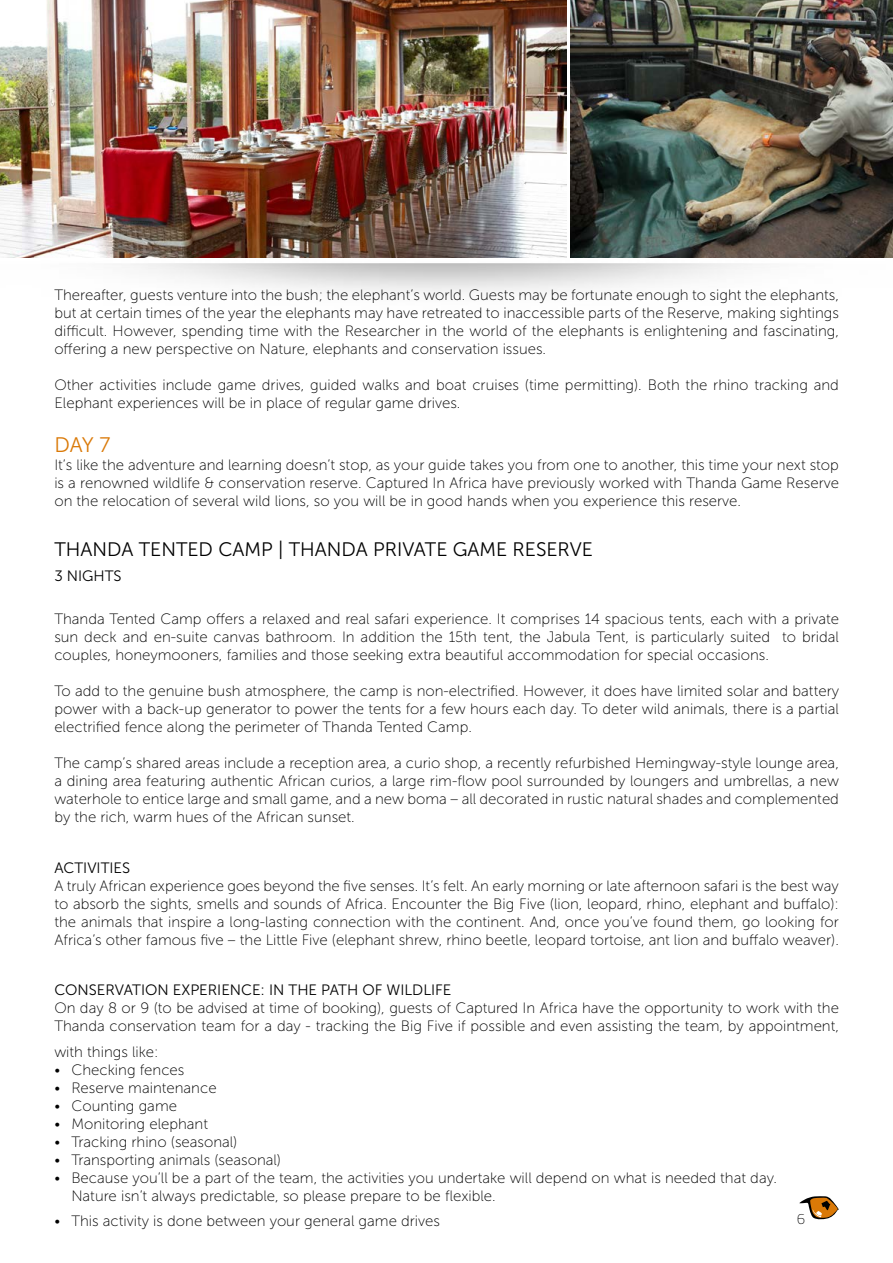
<style>
.page{position:relative;width:893px;height:1263px;background:#fff}
.page>*{position:absolute;margin:0;border:0;box-sizing:border-box;transform-origin:0 0}
.t1{font:21px "Museo Sans 300";color:#da7907}
.t2{font:19.5px "Museo Sans 300";color:#000}
.t3{font:15px/18px "Museo Sans 100";color:#000;text-align:justify}
.t4{font:15px "Museo Sans 300";color:#000}
.t5{font:15px "Titillium Maps 26 L 1 wt";color:#000}
</style>
<div class="page">
<img style="left:121px;top:253px;width:632px;height:40px">
<img style="left:0;top:0;width:566px;height:258px">
<img style="left:571px;top:0;width:322px;height:258px">
<svg style="left:799px;top:1196px;width:40px;height:24px"></svg>
<p class="t3" style="left:54px;top:286px;width:786px">Thereafter, guests venture into the bush; the elephant’s world. Guests may be fortunate enough to sight the elephants, but at certain times of the year the elephants may have retreated to inaccessible parts of the Reserve, making sightings difficult. However, spending time with the Researcher in the world of the elephants is enlightening and fascinating, offering a new perspective on Nature, elephants and conservation issues.</p>
<p class="t3" style="left:54px;top:376px;width:786px">Other activities include game drives, guided walks and boat cruises (time permitting). Both the rhino tracking and<br>Elephant experiences will be in place of regular game drives.</p>
<h1 class="t1" style="left:54px;top:433px;width:58px">DAY 7</h1>
<p class="t3" style="left:54px;top:456px;width:786px">It’s like the adventure and learning doesn’t stop, as your guide takes you from one to another, this time your next stop is a renowned wildlife &amp; conservation reserve. Captured In Africa have previously worked with Thanda Game Reserve on the relocation of several wild lions, so you will be in good hands when you experience this reserve.</p>
<h2 class="t2" style="left:54px;top:539px;width:540px">THANDA TENTED CAMP | THANDA PRIVATE GAME RESERVE</h2>
<p class="t4" style="left:54px;top:568px;width:69px">3 NIGHTS</p>
<p class="t3" style="left:54px;top:610px;width:786px">Thanda Tented Camp offers a relaxed and real safari experience. It comprises 14 spacious tents, each with a private sun deck and en-suite canvas bathroom. In addition the 15th tent, the Jabula Tent, is particularly suited to bridal couples, honeymooners, families and those seeking extra beautiful accommodation for special occasions.</p>
<p class="t3" style="left:54px;top:682px;width:786px">To add to the genuine bush atmosphere, the camp is non-electrified. However, it does have limited solar and battery power with a back-up generator to power the tents for a few hours each day. To deter wild animals, there is a partial electrified fence along the perimeter of Thanda Tented Camp.</p>
<p class="t3" style="left:54px;top:754px;width:786px">The camp’s shared areas include a reception area, a curio shop, a recently refurbished Hemingway-style lounge area, a dining area featuring authentic African curios, a large rim-flow pool surrounded by loungers and umbrellas, a new waterhole to entice large and small game, and a new boma – all decorated in rustic natural shades and complemented by the rich, warm hues of the African sunset.</p>
<p class="t4" style="left:54px;top:860px;width:77px">ACTIVITIES</p>
<p class="t3" style="left:54px;top:877px;width:786px">A truly African experience goes beyond the five senses. It’s felt. An early morning or late afternoon safari is the best way to absorb the sights, smells and sounds of Africa. Encounter the Big Five (lion, leopard, rhino, elephant and buffalo): the animals that inspire a long-lasting connection with the continent. And, once you’ve found them, go looking for Africa’s other famous five – the Little Five (elephant shrew, rhino beetle, leopard tortoise, ant lion and buffalo weaver).</p>
<p class="t4" style="left:54px;top:982px;width:399px">CONSERVATION EXPERIENCE: IN THE PATH OF WILDLIFE</p>
<p class="t3" style="left:54px;top:999px;width:786px">On day 8 or 9 (to be advised at time of booking), guests of Captured In Africa have the opportunity to work with the<br>Thanda conservation team for a day - tracking the Big Five if possible and even assisting the team, by appointment,</p>
<p class="t3" style="left:54px;top:1042px;width:106px">with things like:</p>
<p class="t3" style="left:54px;top:1060px;width:132px">• Checking fences</p>
<p class="t3" style="left:54px;top:1078px;width:164px">• Reserve maintenance</p>
<p class="t3" style="left:54px;top:1096px;width:124px">• Counting game</p>
<p class="t3" style="left:54px;top:1114px;width:155px">• Monitoring elephant</p>
<p class="t3" style="left:54px;top:1132px;width:185px">• Tracking rhino (seasonal)</p>
<p class="t3" style="left:54px;top:1150px;width:228px">• Transporting animals (seasonal)</p>
<p class="t3" style="left:71px;top:1168px;width:707px;text-indent:-17px">• Because you’ll be a part of the team, the activities you undertake will depend on what is needed that day.<br>Nature isn’t always predictable, so please prepare to be flexible.</p>
<p class="t3" style="left:54px;top:1212px;width:387px">• This activity is done between your general game drives</p>
<p class="t5" style="left:797px;top:1208px;width:9px">6</p>
</div>
